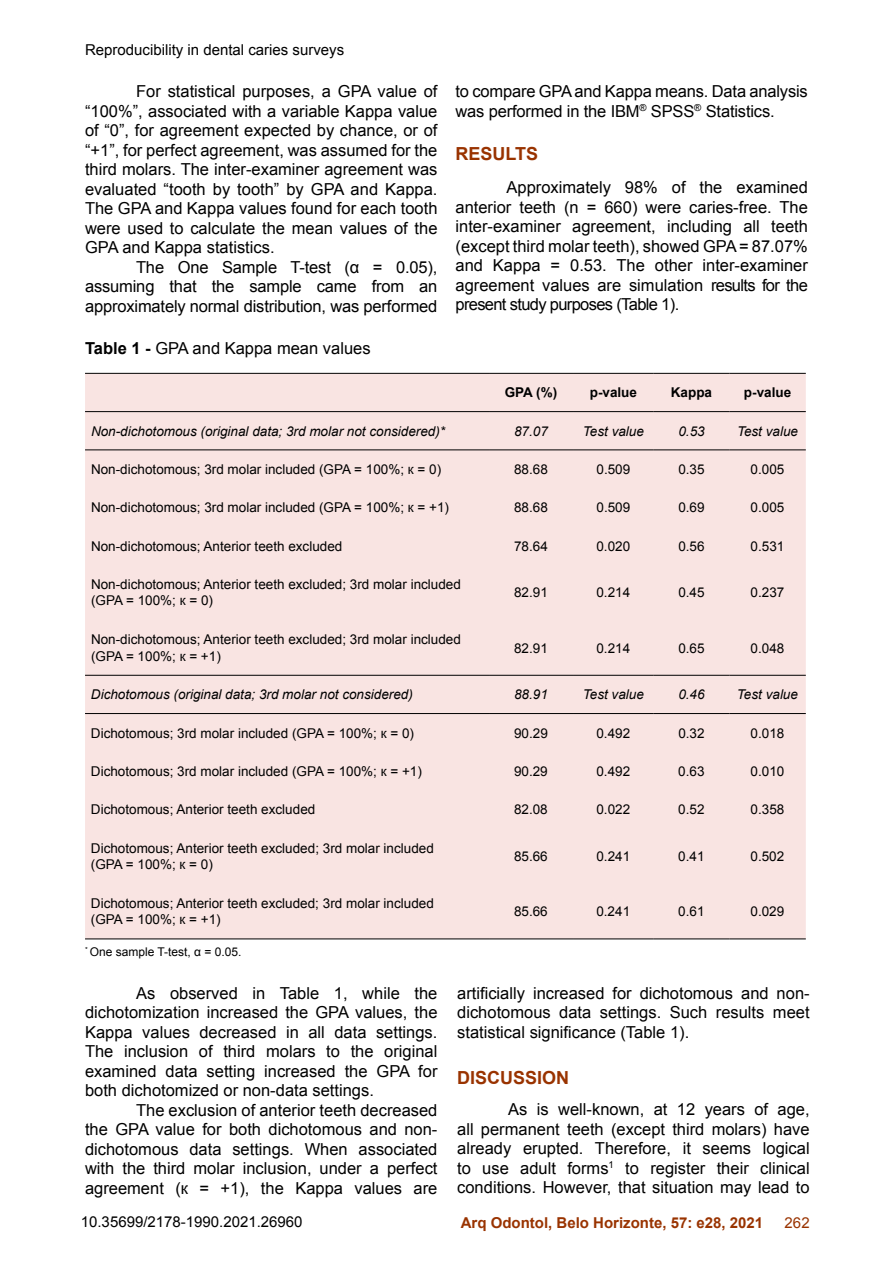
<style>
.page{position:relative;width:893px;height:1263px;background:#fff}
.page>*{position:absolute;margin:0;border:0;box-sizing:border-box;transform-origin:0 0}
.t1{font:700 18px "Arial";color:#930}
.t2{font:16.5px/19.5px "Arial";color:#000;text-align:justify}
.t3{font:15px "Arial";color:#000}
.t4{font:700 15px "Arial";color:#930}
.t5{font:15px "Arial";color:#930}
.t6{font:13.5px/16.2px "Arial";color:#000}
.t7{font:italic 13.5px "Arial";color:#000}
.t8{font:700 13.5px "Arial";color:#000}
.t9{font:12px "Arial";color:#000}
.s1{font-weight:700}
</style>
<div class="page">
<div style="left:85px;top:374px;width:721px;height:565px;background:#f9e4e2"></div>
<hr style="left:85px;top:373px;width:404px;height:1px;background:#000">
<hr style="left:489px;top:373px;width:84px;height:1px;background:#000">
<hr style="left:573px;top:373px;width:81px;height:1px;background:#000">
<hr style="left:654px;top:373px;width:75px;height:1px;background:#000">
<hr style="left:729px;top:373px;width:77px;height:1px;background:#000">
<hr style="left:85px;top:411px;width:404px;height:1px;background:#000">
<hr style="left:489px;top:411px;width:84px;height:1px;background:#000">
<hr style="left:573px;top:411px;width:81px;height:1px;background:#000">
<hr style="left:654px;top:411px;width:75px;height:1px;background:#000">
<hr style="left:729px;top:411px;width:77px;height:1px;background:#000">
<hr style="left:85px;top:449px;width:404px;height:1px;background:#000">
<hr style="left:489px;top:449px;width:84px;height:1px;background:#000">
<hr style="left:573px;top:449px;width:81px;height:1px;background:#000">
<hr style="left:654px;top:449px;width:75px;height:1px;background:#000">
<hr style="left:729px;top:449px;width:77px;height:1px;background:#000">
<hr style="left:85px;top:675px;width:404px;height:1px;background:#000">
<hr style="left:489px;top:675px;width:84px;height:1px;background:#000">
<hr style="left:573px;top:675px;width:81px;height:1px;background:#000">
<hr style="left:654px;top:675px;width:75px;height:1px;background:#000">
<hr style="left:729px;top:675px;width:77px;height:1px;background:#000">
<hr style="left:85px;top:713px;width:404px;height:1px;background:#000">
<hr style="left:489px;top:713px;width:84px;height:1px;background:#000">
<hr style="left:573px;top:713px;width:81px;height:1px;background:#000">
<hr style="left:654px;top:713px;width:75px;height:1px;background:#000">
<hr style="left:729px;top:713px;width:77px;height:1px;background:#000">
<hr style="left:85px;top:939px;width:404px;height:1px;background:#000">
<hr style="left:489px;top:939px;width:84px;height:1px;background:#000">
<hr style="left:573px;top:939px;width:81px;height:1px;background:#000">
<hr style="left:654px;top:939px;width:75px;height:1px;background:#000">
<hr style="left:729px;top:939px;width:77px;height:1px;background:#000">
<p class="t3" style="left:85px;top:40px;width:261px">Reproducibility in dental caries surveys</p>
<p class="t2" style="left:85px;top:82px;width:354px;text-indent:51px">For statistical purposes, a GPA value of “100%”, associated with a variable Kappa value of “0”, for agreement expected by chance, or of “+1”, for perfect agreement, was assumed for the third molars. The inter-examiner agreement was evaluated “tooth by tooth” by GPA and Kappa.<br>The GPA and Kappa values found for each tooth were used to calculate the mean values of the GPA and Kappa statistics.</p>
<p class="t2" style="left:85px;top:257px;width:354px;text-indent:51px">The One Sample T-test (α = 0.05), assuming that the sample came from an approximately normal distribution, was performed</p>
<p class="t2" style="left:85px;top:339px;width:287px"><span class="s1">Table 1 -</span> GPA and Kappa mean values</p>
<p class="t2" style="left:455px;top:82px;width:354px">to compare GPA and Kappa means. Data analysis was performed in the IBM<sup>®</sup> SPSS<sup>®</sup> Statistics.</p>
<p class="t1" style="left:455px;top:141px;width:84px">RESULTS</p>
<p class="t2" style="left:455px;top:178px;width:354px;text-indent:51px">Approximately 98% of the examined anterior teeth (n = 660) were caries-free. The inter-examiner agreement, including all teeth (except third molar teeth), showed GPA = 87.07% and Kappa = 0.53. The other inter-examiner agreement values are simulation results for the present study purposes (Table 1).</p>
<p class="t8" style="left:505px;top:384px;width:54px">GPA (%)</p>
<p class="t8" style="left:590px;top:384px;width:49px">p-value</p>
<p class="t8" style="left:671px;top:384px;width:43px">Kappa</p>
<p class="t8" style="left:744px;top:384px;width:49px">p-value</p>
<p class="t7" style="left:91px;top:422px;width:356px">Non-dichotomous (original data; 3rd molar not considered)*</p>
<p class="t7" style="left:514px;top:422px;width:35px">87.07</p>
<p class="t7" style="left:583px;top:422px;width:63px">Test value</p>
<p class="t7" style="left:678px;top:422px;width:28px">0.53</p>
<p class="t7" style="left:737px;top:422px;width:63px">Test value</p>
<p class="t6" style="left:91px;top:461px;width:352px">Non-dichotomous; 3rd molar included (GPA = 100%; к = 0)</p>
<p class="t6" style="left:514px;top:461px;width:35px">88.68</p>
<p class="t6" style="left:596px;top:461px;width:35px">0.509</p>
<p class="t6" style="left:678px;top:461px;width:28px">0.35</p>
<p class="t6" style="left:751px;top:461px;width:35px">0.005</p>
<p class="t6" style="left:91px;top:499px;width:359px">Non-dichotomous; 3rd molar included (GPA = 100%; к = +1)</p>
<p class="t6" style="left:514px;top:499px;width:35px">88.68</p>
<p class="t6" style="left:596px;top:499px;width:35px">0.509</p>
<p class="t6" style="left:678px;top:499px;width:28px">0.69</p>
<p class="t6" style="left:751px;top:499px;width:35px">0.005</p>
<p class="t6" style="left:91px;top:538px;width:253px">Non-dichotomous; Anterior teeth excluded</p>
<p class="t6" style="left:514px;top:538px;width:35px">78.64</p>
<p class="t6" style="left:596px;top:538px;width:35px">0.020</p>
<p class="t6" style="left:678px;top:538px;width:28px">0.56</p>
<p class="t6" style="left:751px;top:538px;width:35px">0.531</p>
<p class="t6" style="left:91px;top:576px;width:371px">Non-dichotomous; Anterior teeth excluded; 3rd molar included (GPA = 100%; к = 0)</p>
<p class="t6" style="left:514px;top:585px;width:35px">82.91</p>
<p class="t6" style="left:596px;top:585px;width:35px">0.214</p>
<p class="t6" style="left:678px;top:585px;width:28px">0.45</p>
<p class="t6" style="left:751px;top:585px;width:35px">0.237</p>
<p class="t6" style="left:91px;top:632px;width:371px">Non-dichotomous; Anterior teeth excluded; 3rd molar included (GPA = 100%; к = +1)</p>
<p class="t6" style="left:514px;top:640px;width:35px">82.91</p>
<p class="t6" style="left:596px;top:640px;width:35px">0.214</p>
<p class="t6" style="left:678px;top:640px;width:28px">0.65</p>
<p class="t6" style="left:751px;top:640px;width:35px">0.048</p>
<p class="t7" style="left:91px;top:686px;width:323px">Dichotomous (original data; 3rd molar not considered)</p>
<p class="t7" style="left:514px;top:686px;width:35px">88.91</p>
<p class="t7" style="left:583px;top:686px;width:63px">Test value</p>
<p class="t7" style="left:678px;top:686px;width:28px">0.46</p>
<p class="t7" style="left:737px;top:686px;width:63px">Test value</p>
<p class="t6" style="left:91px;top:725px;width:325px">Dichotomous; 3rd molar included (GPA = 100%; к = 0)</p>
<p class="t6" style="left:514px;top:725px;width:35px">90.29</p>
<p class="t6" style="left:596px;top:725px;width:35px">0.492</p>
<p class="t6" style="left:678px;top:725px;width:28px">0.32</p>
<p class="t6" style="left:751px;top:725px;width:35px">0.018</p>
<p class="t6" style="left:91px;top:763px;width:332px">Dichotomous; 3rd molar included (GPA = 100%; к = +1)</p>
<p class="t6" style="left:514px;top:763px;width:35px">90.29</p>
<p class="t6" style="left:596px;top:763px;width:35px">0.492</p>
<p class="t6" style="left:678px;top:763px;width:28px">0.63</p>
<p class="t6" style="left:751px;top:763px;width:35px">0.010</p>
<p class="t6" style="left:91px;top:801px;width:226px">Dichotomous; Anterior teeth excluded</p>
<p class="t6" style="left:514px;top:801px;width:35px">82.08</p>
<p class="t6" style="left:596px;top:801px;width:35px">0.022</p>
<p class="t6" style="left:678px;top:801px;width:28px">0.52</p>
<p class="t6" style="left:750px;top:801px;width:35px">0.358</p>
<p class="t6" style="left:91px;top:840px;width:344px">Dichotomous; Anterior teeth excluded; 3rd molar included (GPA = 100%; к = 0)</p>
<p class="t6" style="left:514px;top:848px;width:35px">85.66</p>
<p class="t6" style="left:596px;top:848px;width:35px">0.241</p>
<p class="t6" style="left:678px;top:848px;width:28px">0.41</p>
<p class="t6" style="left:750px;top:848px;width:35px">0.502</p>
<p class="t6" style="left:91px;top:895px;width:344px">Dichotomous; Anterior teeth excluded; 3rd molar included (GPA = 100%; к = +1)</p>
<p class="t6" style="left:514px;top:903px;width:35px">85.66</p>
<p class="t6" style="left:596px;top:903px;width:35px">0.241</p>
<p class="t6" style="left:678px;top:903px;width:28px">0.61</p>
<p class="t6" style="left:750px;top:903px;width:35px">0.029</p>
<p class="t9" style="left:85px;top:944px;width:158px"><sup>*</sup> One sample T-test, α = 0.05.</p>
<p class="t2" style="left:85px;top:983px;width:354px;text-indent:51px">As observed in Table 1, while the dichotomization increased the GPA values, the Kappa values decreased in all data settings.<br>The inclusion of third molars to the original examined data setting increased the GPA for both dichotomized or non-data settings.</p>
<p class="t2" style="left:85px;top:1100px;width:354px;text-indent:51px">The exclusion of anterior teeth decreased the GPA value for both dichotomous and non&shy;dichotomous data settings. When associated with the third molar inclusion, under a perfect agreement (к = +1), the Kappa values are</p>
<p class="t2" style="left:457px;top:983px;width:354px">artificially increased for dichotomous and non&shy;dichotomous data settings. Such results meet statistical significance (Table 1).</p>
<p class="t1" style="left:457px;top:1065px;width:114px">DISCUSSION</p>
<p class="t2" style="left:457px;top:1100px;width:354px;text-indent:51px">As is well-known, at 12 years of age, all permanent teeth (except third molars) have already erupted. Therefore, it seems logical to use adult forms<sup>1</sup> to register their clinical conditions. However, that situation may lead to</p>
<p class="t3" style="left:81px;top:1212px;width:223px">10.35699/2178-1990.2021.26960</p>
<p class="t4" style="left:461px;top:1213px;width:304px">Arq Odontol, Belo Horizonte, 57: e28, 2021</p>
<p class="t5" style="left:785px;top:1213px;width:27px">262</p>
</div>
